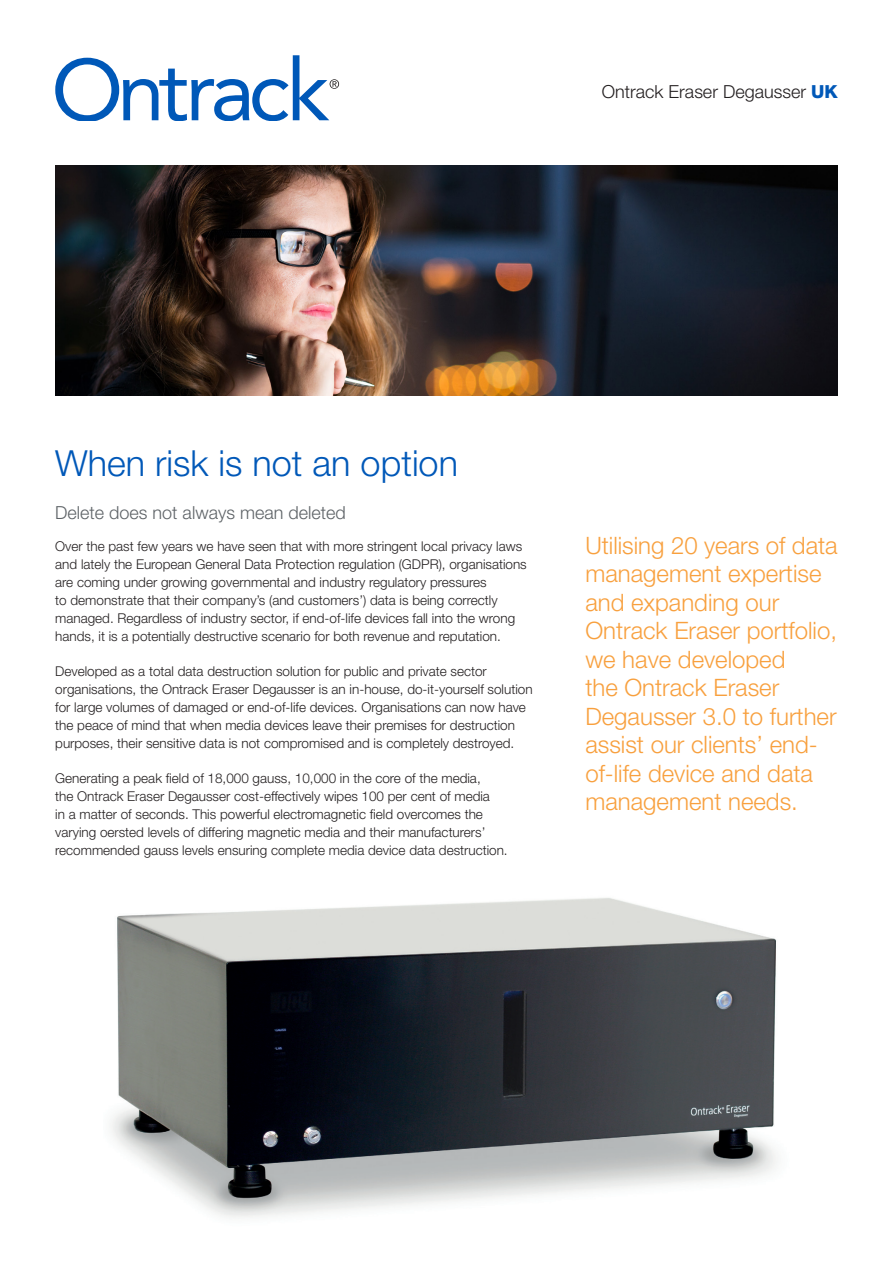
<style>
.page{position:relative;width:893px;height:1263px;background:#fff}
.page>*{position:absolute;margin:0;border:0;box-sizing:border-box;transform-origin:0 0}
.Headline{font:300 36px "Helvetica Neue LT Std";color:#0058b8}
.Callout_body_text{font:300 24px/28.5px "Helvetica Neue LT Std";color:#f8a03e}
.Subhead_1{font:300 18px "Helvetica Neue LT Std";color:#5e6367}
.Subject_Identifier{font:300 18px "Helvetica Neue LT Std";color:#231f20}
.Body{font:300 13.5px/18px "Helvetica Neue LT Std";color:#231f20}
.s1{font-weight:800;color:#0058b8}
</style>
<div class="page">
<svg style="left:55px;top:55px;width:284px;height:66px"></svg>
<img style="left:55px;top:166px;width:783px;height:229px">
<img style="left:111px;top:898px;width:666px;height:320px">
<p class="Subject_Identifier" style="left:602px;top:81px;width:237px">Ontrack Eraser Degausser <span class="s1">UK</span></p>
<p class="Headline" style="left:55px;top:442px;width:404px">When risk is not an option</p>
<p class="Subhead_1" style="left:55px;top:502px;width:292px">Delete does not always mean deleted</p>
<p class="Body" style="left:55px;top:537px;width:473px">Over the past few years we have seen that with more stringent local privacy laws and lately the European General Data Protection regulation (GDPR), organisations are coming under growing governmental and industry regulatory pressures<br>to demonstrate that their company’s (and customers’) data is being correctly managed. Regardless of industry sector, if end-of-life devices fall into the wrong hands, it is a potentially destructive scenario for both revenue and reputation.</p>
<p class="Body" style="left:55px;top:662px;width:479px">Developed as a total data destruction solution for public and private sector organisations, the Ontrack Eraser Degausser is an in-house, do-it-yourself solution for large volumes of damaged or end-of-life devices. Organisations can now have the peace of mind that when media devices leave their premises for destruction purposes, their sensitive data is not compromised and is completely destroyed.</p>
<p class="Body" style="left:55px;top:769px;width:454px">Generating a peak field of 18,000 gauss, 10,000 in the core of the media,<br>the Ontrack Eraser Degausser cost-effectively wipes 100 per cent of media<br>in a matter of seconds. This powerful electromagnetic field overcomes the varying oersted levels of differing magnetic media and their manufacturers’ recommended gauss levels ensuring complete media device data destruction.</p>
<p class="Callout_body_text" style="left:585px;top:530px;width:254px">Utilising 20 years of data management expertise and expanding our<br>Ontrack Eraser portfolio, we have developed<br>the Ontrack Eraser<br>Degausser 3.0 to further assist our clients’ end&shy;of-life device and data management needs.</p>
</div>
